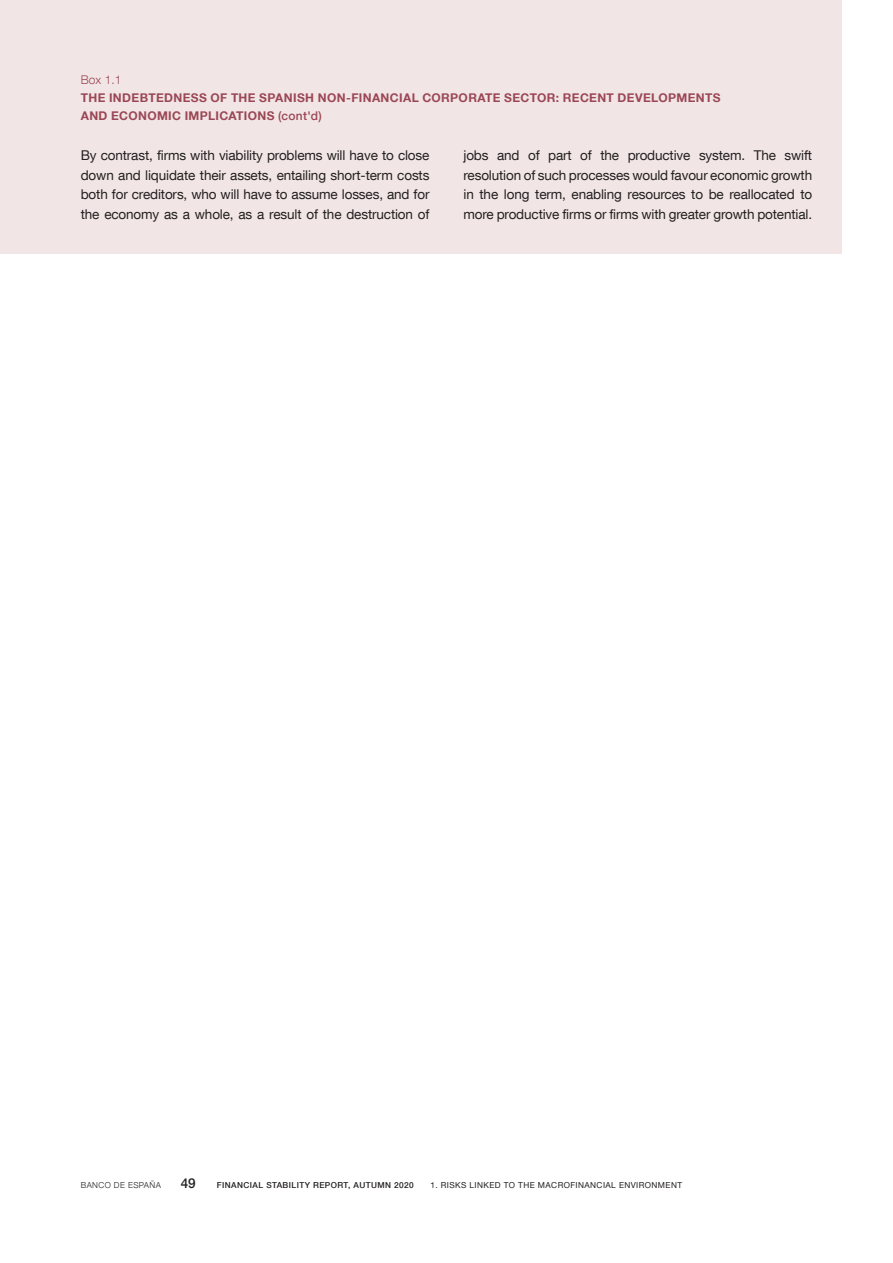
<style>
.page{position:relative;width:893px;height:1263px;background:#fff}
.page>*{position:absolute;margin:0;border:0;box-sizing:border-box;transform-origin:0 0}
.t1{font:13.5px/19.5px "Bd E Neue Helvetica";letter-spacing:-.01em;color:#231f20;text-align:justify}
.t2{font:500 13.5px "Bd E Neue Helvetica";color:#231f20}
.t3{font:700 12px "Bd E Neue Helvetica";letter-spacing:.03em;color:#9b4655}
.t4{font:500 12px "Bd E Neue Helvetica";color:#9b4655}
.t5{font:300 12px "Bd E Neue Helvetica";color:#9b4655}
.t6{font:8.25px "Bd E Neue Helvetica";letter-spacing:.05em;color:#231f20}
.t7{font:500 8.25px "Bd E Neue Helvetica";letter-spacing:.05em;color:#231f20}
.t8{font:300 8.25px "Bd E Neue Helvetica";letter-spacing:.05em;color:#231f20}
.s1{font-weight:700}
</style>
<div class="page">
<div style="left:0;top:0;width:842px;height:253px;background:#f1e6e5"></div>
<p class="t5" style="left:81px;top:72px;width:42px">Box 1.1</p>
<p class="t3" style="left:81px;top:90px;width:287px">THE IN DEBTEDNESS OF THE SPANISH NON-FINANCIAL</p>
<p class="t3" style="left:422px;top:90px;width:300px">CORPORATE SECTOR: RECENT DEVELOPMENTS</p>
<p class="t3" style="left:81px;top:108px;width:135px">AN D ECONOMIC IMPLICATI</p>
<p class="t4" style="left:248px;top:109px;width:76px"><span class="s1">ONS</span> (cont'd)</p>
<p class="t1" style="left:81px;top:146px;width:350px">By contrast, firms with viability problems will have to close down and liquidate their assets, entailing short-term costs both for creditors, who will have to assume losses, and for the economy as a whole, as a result of the destruction of</p>
<p class="t1" style="left:463px;top:146px;width:350px">jobs and of part of the productive system. The swift resolution of such processes would favour economic growth in the long term, enabling resources to be reallocated to more productive firms or firms with greater growth potential.</p>
<p class="t8" style="left:81px;top:1180px;width:82px">BANCO DE ESPAÑA</p>
<p class="t2" style="left:181px;top:1175px;width:16px">49</p>
<p class="t7" style="left:217px;top:1180px;width:12px">FINANCIAL</p>
<p class="t7" style="left:266px;top:1180px;width:12px">STABILITY</p>
<p class="t7" style="left:313px;top:1180px;width:102px">REPORT, AUTUMN 2020</p>
<p class="t6" style="left:430px;top:1180px;width:253px">1. RISKS LINKED TO THE MACROFINANCIAL ENVIRONMENT</p>
</div>
